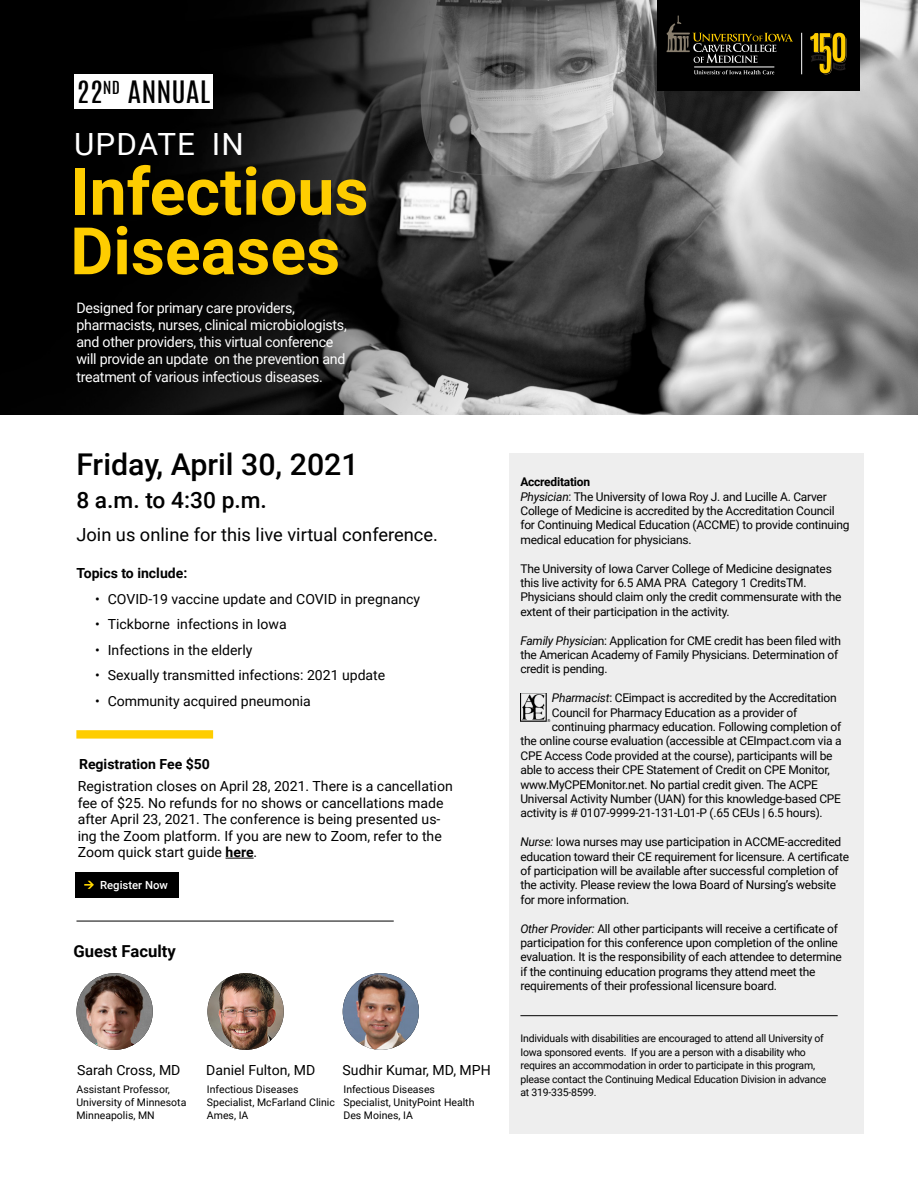
<style>
.page{position:relative;width:918px;height:1188px;background:#fff}
.page>*{position:absolute;margin:0;border:0;box-sizing:border-box;transform-origin:0 0}
.t1{font:700 65.55px/59.6px "Roboto";color:#fecd00}
.t2{font:30.6px "Roboto";letter-spacing:.035em;color:#fff}
.t3{font:500 30px "Roboto";color:#000}
.t4{font:25.8px "Antonio";color:#000;scale:1.18 1}
.t5{font:500 22.5px "Roboto";color:#000}
.t6{font:18.15px "Roboto";color:#000}
.t7{font:700 16.5px "Roboto";color:#000}
.t8{font:14.4px/17.2px "Roboto";letter-spacing:-.02em;color:#fff}
.t9{font:13.95px/16.5px "Roboto";color:#000}
.t10{font:700 13.95px "Roboto";color:#000}
.t11{font:12px/14.4px "Roboto";letter-spacing:-.02em;color:#000}
.t12{font:500 11.25px "Roboto";color:#fff}
.t13{font:10.5px/13.5px "Roboto";letter-spacing:-.02em;color:#000}
.t14{font:10.5px/12.6px "Roboto";color:#000}
.s1{font-weight:700}
.s2{font-style:italic}
</style>
<div class="page">
<div style="left:510px;top:454px;width:354px;height:680px;background:#eee"></div>
<img style="left:0;top:0;width:918px;height:415px">
<svg style="left:226px;top:858px;width:28px;height:1px"></svg>
<div style="left:76px;top:730px;width:137px;height:9px;background:#fecd00"></div>
<hr style="left:520px;top:1015px;width:318px;height:1px;background:#000">
<div style="left:76px;top:872px;width:22px;height:25px;background:#000"></div>
<svg style="left:84px;top:881px;width:10px;height:8px"></svg>
<div style="left:95px;top:872px;width:83px;height:25px;background:#000"></div>
<div style="left:657px;top:0;width:203px;height:91px;background:#000"></div>
<svg style="left:810px;top:33px;width:36px;height:41px"></svg>
<svg style="left:667px;top:15px;width:126px;height:48px"></svg>
<hr style="left:694px;top:67px;width:80px;height:1px;background:#fff">
<svg style="left:694px;top:70px;width:80px;height:4px"></svg>
<hr style="left:801px;top:33px;width:1px;height:41px;background:#fff">
<img style="left:76px;top:973px;width:77px;height:77px;border-radius:38px">
<div style="left:74px;top:74px;width:139px;height:35px;background:#fff"></div>
<img style="left:207px;top:973px;width:77px;height:77px;border-radius:38px">
<img style="left:343px;top:973px;width:76px;height:77px;border-radius:38px">
<img style="left:520px;top:693px;width:30px;height:28px">
<hr style="left:76px;top:921px;width:318px;height:1px;background:#000">
<h3 class="t4" style="left:76px;top:73px;width:115px">22<sup>ND</sup> ANNUAL</h3>
<h2 class="t2" style="left:74px;top:123px;width:171px">UPDATE IN</h2>
<h1 class="t1" style="left:70px;top:159px;width:300px">Infectious<br>Diseases</h1>
<p class="t8" style="left:76px;top:298px;width:272px">Designed for primary care providers, pharmacists, nurses, clinical microbiologists, and other providers, this virtual conference will provide an update on the prevention and treatment of various infectious diseases.</p>
<h3 class="t3" style="left:76px;top:443px;width:284px">Friday, April 30, 2021</h3>
<h3 class="t5" style="left:76px;top:484px;width:192px">8 a.m. to 4:30 p.m.</h3>
<h3 class="t6" style="left:76px;top:522px;width:363px">Join us online for this live virtual conference.</h3>
<p class="t10" style="left:76px;top:564px;width:112px">Topics to include:</p>
<p class="t9" style="left:95px;top:590px;width:326px">• COVID-19 vaccine update and COVID in pregnancy</p>
<p class="t9" style="left:95px;top:616px;width:193px">• Tickborne infections in Iowa</p>
<p class="t9" style="left:95px;top:641px;width:159px">• Infections in the elderly</p>
<p class="t9" style="left:95px;top:667px;width:292px">• Sexually transmitted infections: 2021 update</p>
<p class="t9" style="left:95px;top:692px;width:217px">• Community acquired pneumonia</p>
<p class="t10" style="left:79px;top:755px;width:133px">Registration Fee $50</p>
<p class="t9" style="left:78px;top:777px;width:377px">Registration closes on April 28, 2021. There is a cancellation fee of $25. No refunds for no shows or cancellations made after April 23, 2021. The conference is being presented us&shy;ing the Zoom platform. If you are new to Zoom, refer to the Zoom quick start guide <span class="s1">here</span>.</p>
<p class="t12" style="left:100px;top:877px;width:69px">Register Now</p>
<h3 class="t7" style="left:73px;top:940px;width:104px">Guest Faculty</h3>
<p class="t9" style="left:77px;top:1062px;width:105px">Sarah Cross, MD</p>
<p class="t14" style="left:76px;top:1083px;width:111px">Assistant Professor,<br>University of Minnesota<br>Minneapolis, MN</p>
<p class="t9" style="left:206px;top:1062px;width:111px">Daniel Fulton, MD</p>
<p class="t14" style="left:207px;top:1083px;width:129px">Infectious Diseases<br>Specialist, McFarland Clinic<br>Ames, IA</p>
<p class="t9" style="left:343px;top:1062px;width:150px">Sudhir Kumar, MD, MPH</p>
<p class="t14" style="left:343px;top:1083px;width:133px">Infectious Diseases<br>Specialist, UnityPoint Health<br>Des Moines, IA</p>
<p class="t11" style="left:520px;top:474px;width:331px"><span class="s1">Accreditation<br></span><span class="s2">Physician</span>: The University of Iowa Roy J. and Lucille A. Carver College of Medicine is accredited by the Accreditation Council for Continuing Medical Education (ACCME) to provide continuing medical education for physicians.</p>
<p class="t11" style="left:520px;top:561px;width:323px">The University of Iowa Carver College of Medicine designates this live activity for 6.5 AMA PRA Category 1 CreditsTM.<br>Physicians should claim only the credit commensurate with the extent of their participation in the activity.</p>
<p class="t11" style="left:520px;top:633px;width:322px"><span class="s2">Family Physicia</span>n: Application for CME credit has been filed with the American Academy of Family Physicians. Determination of credit is pending.</p>
<p class="t11" style="left:552px;top:690px;width:286px"><span class="s2">Pharmacist</span>: CEimpact is accredited by the Accreditation</p>
<p class="t11" style="left:552px;top:705px;width:247px">Council for Pharmacy Education as a provider of</p>
<p class="t11" style="left:552px;top:719px;width:291px">continuing pharmacy education. Following completion of</p>
<p class="t11" style="left:520px;top:733px;width:323px">the online course evaluation (accessible at CEImpact.com via a</p>
<p class="t11" style="left:520px;top:748px;width:314px">CPE Access Code provided at the course), participants will be</p>
<p class="t11" style="left:520px;top:762px;width:311px">able to access their CPE Statement of Credit on CPE Monitor,</p>
<p class="t11" style="left:520px;top:777px;width:299px">www.MyCPEMonitor.net. No partial credit given. The ACPE</p>
<p class="t11" style="left:520px;top:791px;width:322px">Universal Activity Number (UAN) for this knowledge-based CPE</p>
<p class="t11" style="left:520px;top:805px;width:304px">activity is # 0107-9999-21-131-L01-P (.65 CEUs | 6.5 hours).</p>
<p class="t11" style="left:520px;top:834px;width:330px"><span class="s2">Nurse:</span> Iowa nurses may use participation in ACCME-accredited education toward their CE requirement for licensure. A certificate of participation will be available after successful completion of the activity. Please review the Iowa Board of Nursing’s website for more information.</p>
<p class="t11" style="left:520px;top:921px;width:323px"><span class="s2">Other Provider:</span> All other participants will receive a certificate of participation for this conference upon completion of the online evaluation. It is the responsibility of each attendee to determine if the continuing education programs they attend meet the requirements of their professional licensure board.</p>
<p class="t13" style="left:520px;top:1031px;width:308px">Individuals with disabilities are encouraged to attend all University of Iowa sponsored events. If you are a person with a disability who requires an accommodation in order to participate in this program, please contact the Continuing Medical Education Division in advance at 319-335-8599.</p>
</div>
